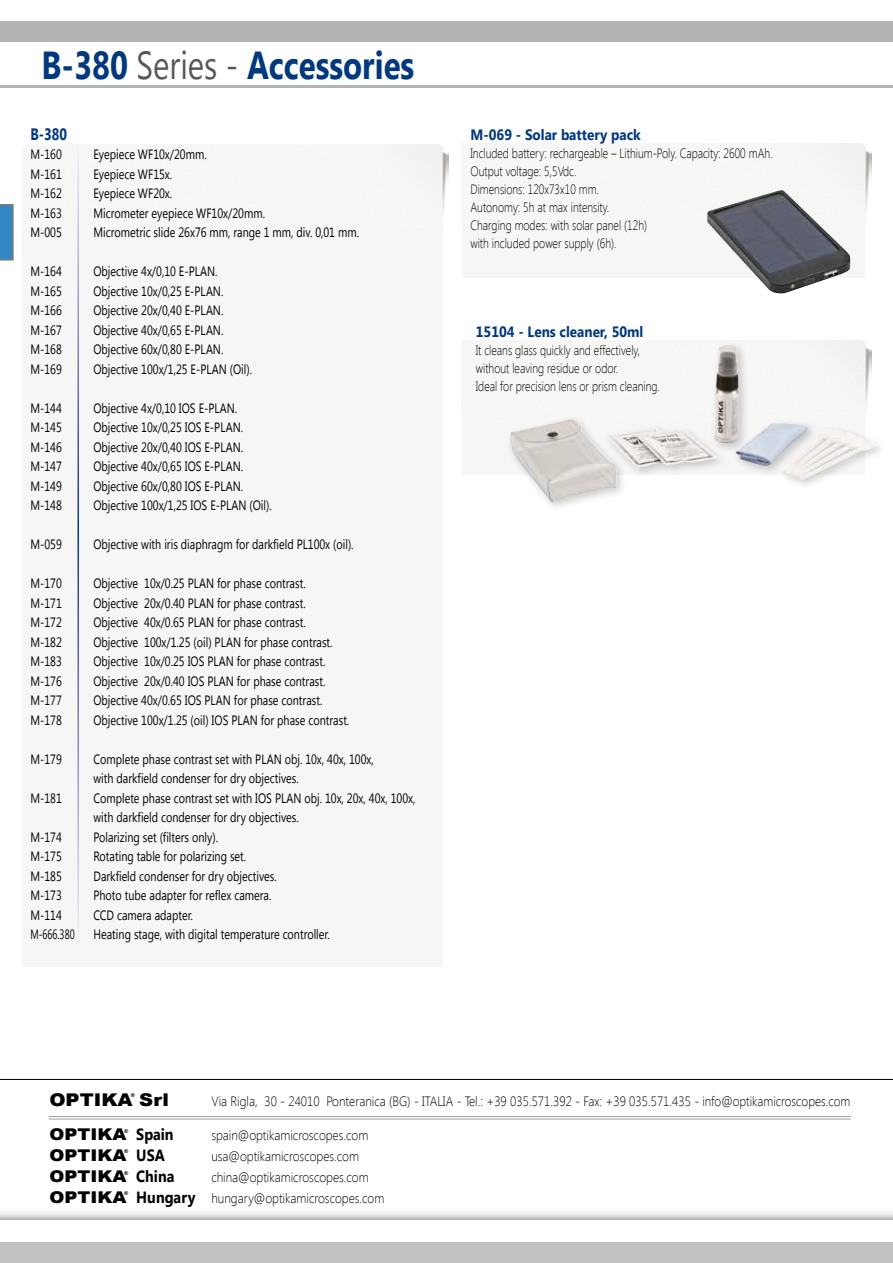
<style>
.page{position:relative;width:893px;height:1263px;background:#fff}
.page>*{position:absolute;margin:0;border:0;box-sizing:border-box;transform-origin:0 0}
.t1{font:700 39px "Segoe UI";color:#003882;scale:.8 1}
.t2{font:900 17.55px "Arial";color:#000;scale:1.11 1}
.t3{font:700 16.5px "Segoe UI";color:#003882;scale:.8 1}
.t4{font:900 16.2px "Arial";color:#000;scale:1.11 1}
.t5{font:700 15px "Segoe UI";color:#003882;scale:.9 1}
.t6{font:13.5px/19.5px "Segoe UI";color:#000;scale:.8 1}
.t7{font:300 13.5px/18px "Segoe UI";color:#000;scale:.8 1}
.t8{font:300 13.5px/21px "Segoe UI";color:#000;scale:.9 1}
.t9{font:13.5px "Segoe UI";color:#000;scale:.69 1}
.t10{font:900 5.25px "Arial";color:#000}
.s1{font-weight:400;color:#58585a}
.s2{font-family:"Segoe UI";font-weight:700}
.s3{font-family:"Arial";font-weight:900;font-size:16.2px}
.s4{font-weight:700;font-size:16.2px}
</style>
<div class="page">
<hr style="left:0;top:21px;width:893px;height:2px;background:#b1b3b4">
<div style="left:0;top:25px;width:893px;height:17px;background:#b1b3b4"></div>
<hr style="left:0;top:85px;width:893px;height:2px;background:#b1b3b4">
<div style="left:0;top:1242px;width:893px;height:21px;background:#c1c2c3"></div>
<svg style="left:0;top:204px;width:14px;height:57px"></svg>
<div style="left:22px;top:197px;width:421px;height:769px;background:#f7f6f6"></div>
<img style="left:382px;top:145px;width:67px;height:68px">
<hr style="left:77px;top:146px;width:2px;height:806px;background:#fff">
<div style="left:462px;top:196px;width:402px;height:81px;background:#f7f6f6"></div>
<div style="left:462px;top:393px;width:402px;height:81px;background:#f7f6f6"></div>
<img style="left:804px;top:143px;width:67px;height:71px">
<img style="left:707px;top:190px;width:143px;height:104px">
<div style="left:506px;top:340px;width:381px;height:173px;background:#000;opacity:.2"></div>
<img style="left:510px;top:345px;width:298px;height:158px">
<svg style="left:0;top:1212px;width:893px;height:7px"></svg>
<hr style="left:0;top:1079px;width:893px;height:1px;background:#000">
<hr style="left:49px;top:1116px;width:802px;height:1px;background:#9c9e9f">
<hr style="left:49px;top:1119px;width:802px;height:1px;background:#9c9e9f">
<h1 class="t1" style="left:42px;top:37px;width:467px">B-380 <span class="s1">Series -</span> Accessories</h1>
<p class="t3" style="left:30px;top:122px;width:47px">B-380</p>
<p class="t6" style="left:30px;top:144px;width:41px">M-160</p>
<p class="t6" style="left:93px;top:144px;width:143px">Eyepiece WF10x/20mm.</p>
<p class="t6" style="left:30px;top:163px;width:41px">M-161</p>
<p class="t6" style="left:93px;top:163px;width:100px">Eyepiece WF15x.</p>
<p class="t6" style="left:30px;top:183px;width:41px">M-162</p>
<p class="t6" style="left:93px;top:183px;width:100px">Eyepiece WF20x.</p>
<p class="t6" style="left:30px;top:202px;width:41px">M-163</p>
<p class="t6" style="left:93px;top:202px;width:216px">Micrometer eyepiece WF10x/20mm.</p>
<p class="t6" style="left:30px;top:222px;width:41px">M-005</p>
<p class="t6" style="left:93px;top:222px;width:333px">Micrometric slide 26x76 mm, range 1 mm, div. 0,01 mm.</p>
<p class="t6" style="left:30px;top:261px;width:41px">M-164</p>
<p class="t6" style="left:93px;top:261px;width:157px">Objective 4x/0,10 E-PLAN.</p>
<p class="t6" style="left:30px;top:280px;width:41px">M-165</p>
<p class="t6" style="left:93px;top:280px;width:164px">Objective 10x/0,25 E-PLAN.</p>
<p class="t6" style="left:30px;top:300px;width:41px">M-166</p>
<p class="t6" style="left:93px;top:300px;width:164px">Objective 20x/0,40 E-PLAN.</p>
<p class="t6" style="left:30px;top:319px;width:41px">M-167</p>
<p class="t6" style="left:93px;top:319px;width:164px">Objective 40x/0,65 E-PLAN.</p>
<p class="t6" style="left:30px;top:339px;width:41px">M-168</p>
<p class="t6" style="left:93px;top:339px;width:164px">Objective 60x/0,80 E-PLAN.</p>
<p class="t6" style="left:30px;top:358px;width:41px">M-169</p>
<p class="t6" style="left:93px;top:358px;width:200px">Objective 100x/1,25 E-PLAN (Oil).</p>
<p class="t6" style="left:30px;top:397px;width:41px">M-144</p>
<p class="t6" style="left:93px;top:397px;width:181px">Objective 4x/0,10 IOS E-PLAN.</p>
<p class="t6" style="left:30px;top:417px;width:41px">M-145</p>
<p class="t6" style="left:93px;top:417px;width:189px">Objective 10x/0,25 IOS E-PLAN.</p>
<p class="t6" style="left:30px;top:436px;width:41px">M-146</p>
<p class="t6" style="left:93px;top:436px;width:189px">Objective 20x/0,40 IOS E-PLAN.</p>
<p class="t6" style="left:30px;top:456px;width:41px">M-147</p>
<p class="t6" style="left:93px;top:456px;width:189px">Objective 40x/0,65 IOS E-PLAN.</p>
<p class="t6" style="left:30px;top:475px;width:41px">M-149</p>
<p class="t6" style="left:93px;top:475px;width:189px">Objective 60x/0,80 IOS E-PLAN.</p>
<p class="t6" style="left:30px;top:495px;width:41px">M-148</p>
<p class="t6" style="left:93px;top:495px;width:224px">Objective 100x/1,25 IOS E-PLAN (Oil).</p>
<p class="t6" style="left:30px;top:534px;width:41px">M-059</p>
<p class="t6" style="left:93px;top:534px;width:327px">Objective with iris diaphragm for darkfield PL100x (oil).</p>
<p class="t6" style="left:30px;top:573px;width:41px">M-170</p>
<p class="t6" style="left:93px;top:573px;width:267px">Objective 10x/0.25 PLAN for phase contrast.</p>
<p class="t6" style="left:30px;top:592px;width:41px">M-171</p>
<p class="t6" style="left:93px;top:592px;width:267px">Objective 20x/0.40 PLAN for phase contrast.</p>
<p class="t6" style="left:30px;top:612px;width:41px">M-172</p>
<p class="t6" style="left:93px;top:612px;width:267px">Objective 40x/0.65 PLAN for phase contrast.</p>
<p class="t6" style="left:30px;top:631px;width:41px">M-182</p>
<p class="t6" style="left:93px;top:631px;width:300px">Objective 100x/1.25 (oil) PLAN for phase contrast.</p>
<p class="t6" style="left:30px;top:651px;width:41px">M-183</p>
<p class="t6" style="left:93px;top:651px;width:291px">Objective 10x/0.25 IOS PLAN for phase contrast.</p>
<p class="t6" style="left:30px;top:670px;width:41px">M-176</p>
<p class="t6" style="left:93px;top:670px;width:291px">Objective 20x/0.40 IOS PLAN for phase contrast.</p>
<p class="t6" style="left:30px;top:690px;width:41px">M-177</p>
<p class="t6" style="left:93px;top:690px;width:288px">Objective 40x/0.65 IOS PLAN for phase contrast.</p>
<p class="t6" style="left:30px;top:709px;width:41px">M-178</p>
<p class="t6" style="left:93px;top:709px;width:321px">Objective 100x/1.25 (oil) IOS PLAN for phase contrast.</p>
<p class="t6" style="left:30px;top:748px;width:41px">M-179</p>
<p class="t6" style="left:93px;top:748px;width:352px">Complete phase contrast set with PLAN obj. 10x, 40x, 100x, with darkfield condenser for dry objectives.</p>
<p class="t6" style="left:30px;top:787px;width:41px">M-181</p>
<p class="t6" style="left:93px;top:787px;width:404px">Complete phase contrast set with IOS PLAN obj. 10x, 20x, 40x, 100x, with darkfield condenser for dry objectives.</p>
<p class="t6" style="left:30px;top:826px;width:41px">M-174</p>
<p class="t6" style="left:93px;top:826px;width:157px">Polarizing set (filters only).</p>
<p class="t6" style="left:30px;top:846px;width:41px">M-175</p>
<p class="t6" style="left:93px;top:846px;width:193px">Rotating table for polarizing set.</p>
<p class="t6" style="left:30px;top:865px;width:41px">M-185</p>
<p class="t6" style="left:93px;top:865px;width:231px">Darkfield condenser for dry objectives.</p>
<p class="t6" style="left:30px;top:885px;width:41px">M-173</p>
<p class="t6" style="left:93px;top:885px;width:224px">Photo tube adapter for reflex camera.</p>
<p class="t6" style="left:30px;top:904px;width:41px">M-114</p>
<p class="t6" style="left:93px;top:904px;width:126px">CCD camera adapter.</p>
<p class="t9" style="left:30px;top:925px;width:66px">M-666.380</p>
<p class="t6" style="left:93px;top:924px;width:297px">Heating stage, with digital temperature controller.</p>
<p class="t5" style="left:470px;top:124px;width:191px">M-069 - Solar battery pack</p>
<p class="t7" style="left:470px;top:144px;width:379px">Included battery: rechargeable – Lithium-Poly. Capacity: 2600 mAh.<br>Output voltage: 5,5Vdc.<br>Dimensions: 120x73x10 mm.<br>Autonomy: 5h at max intensity.<br>Charging modes: with solar panel (12h)<br>with included power supply (6h).</p>
<p class="t5" style="left:476px;top:321px;width:188px">15104 - Lens cleaner, 50ml</p>
<p class="t7" style="left:476px;top:341px;width:232px">It cleans glass quickly and effectively, without leaving residue or odor.<br>Ideal for precision lens or prism cleaning.</p>
<p class="t2" style="left:49px;top:1087px;width:109px">OPTIKA Srl</p>
<p class="t8" style="left:211px;top:1090px;width:245px">Via Rigla, 30 - 24010 Ponteranica (BG) - Italia</p>
<p class="t8" style="left:457px;top:1090px;width:439px">- Tel.: +39 035.571.392 - Fax: +39 035.571.435 - info@optikamicroscopes.com</p>
<p class="t4" style="left:49px;top:1123px;width:114px">OPTIKA <span class="s2">Spain</span></p>
<p class="t8" style="left:211px;top:1125px;width:176px">spain@optikamicroscopes.com</p>
<p class="t4" style="left:49px;top:1144px;width:106px">OPTIKA <span class="s2">USA</span></p>
<p class="t8" style="left:211px;top:1146px;width:166px">usa@optikamicroscopes.com</p>
<p class="t4" style="left:49px;top:1165px;width:114px">OPTIKA <span class="s2">China</span></p>
<p class="t10" style="left:131px;top:1091px;width:6px">®</p>
<p class="t10" style="left:124px;top:1127px;width:6px">®</p>
<p class="t10" style="left:124px;top:1147px;width:6px">®</p>
<p class="t10" style="left:124px;top:1169px;width:6px">®</p>
<p class="t10" style="left:124px;top:1189px;width:6px">®</p>
<p class="t8" style="left:49px;top:1167px;width:374px;text-indent:162px">china@optikamicroscopes.com<br><span class="s3">OPTIKA</span> <span class="s4">Hungary</span> hungary@optikamicroscopes.com</p>
</div>
